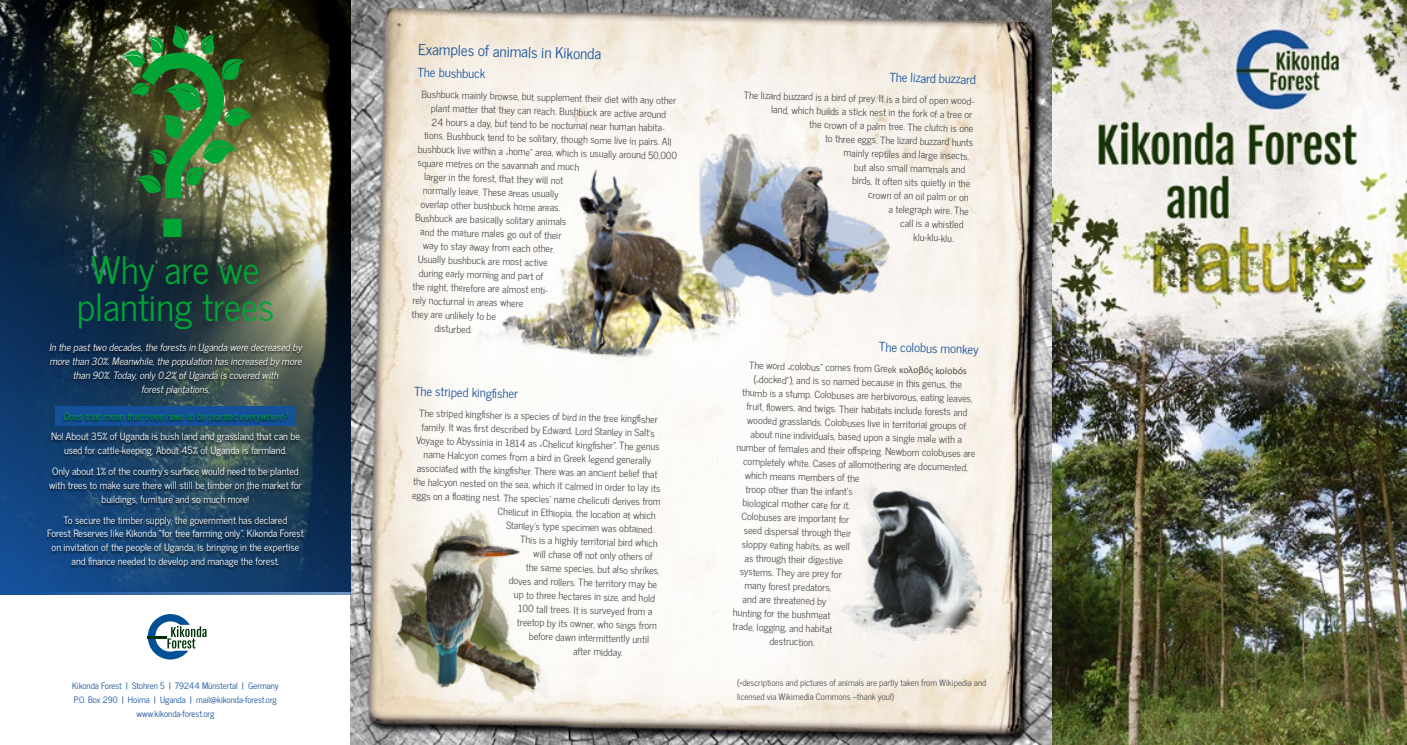
<style>
.page{position:relative;width:1407px;height:745px;background:#fff}
.page>*{position:absolute;margin:0;border:0;box-sizing:border-box;transform-origin:0 0}
.t1{font:37.5px/37.5px "News Cycle";color:#00a536;text-align:center}
.t2{font:15px "News Cycle";color:#15519a}
.t3{font:12.5px "News Cycle";color:#15519a}
.t4{font:10px "News Cycle";color:#504f50}
.t5{font:10px/13.8px "News Cycle";color:#fff;text-align:center}
.t6{font:italic 10px/13.8px "News Cycle";color:#fff;text-align:center}
.t7{font:italic 10px "News Cycle";color:#00a536}
.t8{font:8.75px/13.8px "News Cycle";color:#15519a;text-align:center}
.t9{font:8.75px/13.8px "News Cycle";color:#504f50}
.s1{font-family:"Calibri"}
</style>
<div class="page">
<img style="left:351px;top:0;width:1056px;height:744px">
<img style="left:0;top:0;width:351px;height:594px">
<div style="left:46px;top:344px;width:258px;height:225px;background:#000;opacity:.75"></div>
<img style="left:121px;top:25px;width:133px;height:212px">
<img style="left:465px;top:145px;width:300px;height:312px">
<img style="left:348px;top:497px;width:242px;height:242px">
<img style="left:682px;top:73px;width:290px;height:290px">
<img style="left:811px;top:462px;width:195px;height:194px">
<svg style="left:148px;top:614px;width:58px;height:45px"></svg>
<h1 class="t1" style="left:77px;top:249px;width:199px">Why are we planting trees</h1>
<p class="t6" style="left:49px;top:340px;width:257px">Inthepasttwodecades,theforestsinUgandaweredecreasedby morethan30%.Meanwhile,thepopulationhasincreasedbymore than90%.Today,only0.2%ofUgandaiscoveredwith forestplantations.</p>
<p class="t7" style="left:63px;top:407px;width:229px">Doesthatmeanthattreeshavetobeplantedeverywhere?</p>
<p class="t5" style="left:51px;top:429px;width:250px">No! About 35% of Uganda is bush land and grassland that can be used for cattle-keeping. About 45% of Uganda is farmland.</p>
<p class="t5" style="left:49px;top:463px;width:254px">Only about 1% of the country’s surface would need to be planted with trees to make sure there will still be timber on the market for buildings, furniture and so much more!</p>
<p class="t5" style="left:47px;top:512px;width:258px">To secure the timber supply, the government has declared<br>Forest Reserves like Kikonda “for tree farming only”. Kikonda Forest on invitation of the people of Uganda, is bringing in the expertise and finance needed to develop and manage the forest.</p>
<p class="t8" style="left:72px;top:678px;width:208px">Kikonda Forest | Stohren 5 | 79244 Münstertal | Germany<br>P.O. Box 290 | Hoima | Uganda | mail@kikonda-forest.org www.kikonda-forest.org</p>
<h2 class="t2" style="left:418px;top:37px;width:185px;rotate:1deg">Examples of animals in Kikonda</h2>
<p class="t3" style="left:418px;top:61px;width:69px;rotate:2deg">The bushbuck</p>
<p class="t4" style="left:422px;top:86px;width:256px;rotate:1deg">Bushbuck mainly browse, but supplement their diet with any other</p>
<p class="t4" style="left:431px;top:100px;width:237px;rotate:1deg">plant matter that they can reach. Bushbuck are active around</p>
<p class="t4" style="left:432px;top:114px;width:242px;rotate:1deg">24 hours a day, but tend to be nocturnal near human habita-</p>
<p class="t4" style="left:424px;top:128px;width:249px;rotate:1deg">tions. Bushbuck tend to be solitary, though some live in pairs. All</p>
<p class="t4" style="left:418px;top:141px;width:261px;rotate:1deg">bushbuck live within a „home“ area, which is usually around 50,000</p>
<p class="t4" style="left:417px;top:155px;width:163px;rotate:1deg">square metres on the savannah and much</p>
<p class="t4" style="left:424px;top:169px;width:140px;rotate:1deg">larger in the forest, that they will not</p>
<p class="t4" style="left:423px;top:182px;width:137px;rotate:1deg">normally leave. These areas usually</p>
<p class="t4" style="left:421px;top:196px;width:141px;rotate:1deg">overlap other bushbuck home areas.</p>
<p class="t4" style="left:415px;top:210px;width:153px;rotate:1deg">Bushbuck are basically solitary animals</p>
<p class="t4" style="left:420px;top:223px;width:143px;rotate:1deg">and the mature males go out of their</p>
<p class="t4" style="left:423px;top:237px;width:133px;rotate:1deg">way to stay away from each other.</p>
<p class="t4" style="left:418px;top:251px;width:131px;rotate:1deg">Usually bushbuck are most active</p>
<p class="t4" style="left:419px;top:265px;width:126px;rotate:1deg">during early morning and part of</p>
<p class="t4" style="left:413px;top:278px;width:144px;rotate:1deg">the night, therefore are almost enti-</p>
<p class="t4" style="left:413px;top:292px;width:112px;rotate:1deg">rely nocturnal in areas where</p>
<p class="t4" style="left:412px;top:306px;width:86px;rotate:1deg">they are unlikely to be</p>
<p class="t4" style="left:435px;top:320px;width:39px;rotate:1deg">disturbed.</p>
<p class="t3" style="left:415px;top:379px;width:105px;rotate:2deg">The striped kingfi sher</p>
<p class="t4" style="left:419px;top:405px;width:240px;rotate:1deg">The striped kingfi sher is a species of bird in the tree kingfi sher</p>
<p class="t4" style="left:421px;top:419px;width:235px;rotate:1deg">family. It was fi rst described by Edward, Lord Stanley in Salt's</p>
<p class="t4" style="left:416px;top:432px;width:245px;rotate:1deg">Voyage to Abyssinia in 1814 as „Chelicut kingfi sher“. The genus</p>
<p class="t4" style="left:424px;top:446px;width:229px;rotate:1deg">name Halcyon comes from a bird in Greek legend generally</p>
<p class="t4" style="left:417px;top:460px;width:242px;rotate:1deg">associated with the kingfi sher. There was an ancient belief that</p>
<p class="t4" style="left:413px;top:474px;width:249px;rotate:1deg">the halcyon nested on the sea, which it calmed in order to lay its</p>
<p class="t4" style="left:412px;top:487px;width:250px;rotate:1deg">eggs on a fl oating nest. The species' name chelicuti derives from</p>
<p class="t4" style="left:498px;top:503px;width:160px;rotate:1deg">Chelicut in Ethiopia, the location at which</p>
<p class="t4" style="left:506px;top:517px;width:149px;rotate:1deg">Stanley's type specimen was obtained.</p>
<p class="t4" style="left:520px;top:531px;width:139px;rotate:1deg">This is a highly territorial bird which</p>
<p class="t4" style="left:533px;top:545px;width:121px;rotate:1deg">will chase off not only others of</p>
<p class="t4" style="left:526px;top:559px;width:135px;rotate:1deg">the same species, but also shrikes,</p>
<p class="t4" style="left:509px;top:572px;width:150px;rotate:1deg">doves and rollers. The territory may be</p>
<p class="t4" style="left:514px;top:586px;width:143px;rotate:1deg">up to three hectares in size, and hold</p>
<p class="t4" style="left:518px;top:600px;width:135px;rotate:1deg">100 tall trees. It is surveyed from a</p>
<p class="t4" style="left:517px;top:613px;width:142px;rotate:1deg">treetop by its owner, who sings from</p>
<p class="t4" style="left:529px;top:627px;width:122px;rotate:1deg">before dawn intermittently until</p>
<p class="t4" style="left:573px;top:642px;width:51px;rotate:1deg">after midday.</p>
<p class="t3" style="left:890px;top:66px;width:88px;rotate:2deg">The lizard buzzard</p>
<p class="t4" style="left:744px;top:87px;width:239px;rotate:1deg">The lizard buzzard is a bird of prey. It is a bird of open wood-</p>
<p class="t4" style="left:771px;top:102px;width:203px;rotate:1deg">land, which builds a stick nest in the fork of a tree or</p>
<p class="t4" style="left:809px;top:116px;width:166px;rotate:1deg">the crown of a palm tree. The clutch is one</p>
<p class="t4" style="left:825px;top:130px;width:150px;rotate:1deg">to three eggs. The lizard buzzard hunts</p>
<p class="t4" style="left:843px;top:145px;width:127px;rotate:1deg">mainly reptiles and large insects,</p>
<p class="t4" style="left:854px;top:158px;width:113px;rotate:1deg">but also small mammals and</p>
<p class="t4" style="left:852px;top:172px;width:120px;rotate:1deg">birds. It often sits quietly in the</p>
<p class="t4" style="left:868px;top:186px;width:102px;rotate:1deg">crown of an oil palm or on</p>
<p class="t4" style="left:888px;top:201px;width:82px;rotate:1deg">a telegraph wire. The</p>
<p class="t4" style="left:900px;top:215px;width:65px;rotate:1deg">call is a whistled</p>
<p class="t4" style="left:913px;top:229px;width:42px;rotate:1deg">klu-klu-klu.</p>
<p class="t3" style="left:879px;top:335px;width:101px;rotate:2deg">The colobus monkey</p>
<p class="t4" style="left:749px;top:357px;width:219px;rotate:1deg">The word „colobus“ comes from Greek <span class="s1">κολοβός kolobós</span></p>
<p class="t4" style="left:753px;top:371px;width:210px;rotate:1deg">(„docked“), and is so named because in this genus, the</p>
<p class="t4" style="left:742px;top:385px;width:232px;rotate:1deg">thumb is a stump. Colobuses are herbivorous, eating leaves,</p>
<p class="t4" style="left:747px;top:398px;width:222px;rotate:1deg">fruit, fl owers, and twigs. Their habitats include forests and</p>
<p class="t4" style="left:747px;top:412px;width:221px;rotate:1deg">wooded grasslands. Colobuses live in territorial groups of</p>
<p class="t4" style="left:751px;top:426px;width:213px;rotate:1deg">about nine individuals, based upon a single male with a</p>
<p class="t4" style="left:736px;top:439px;width:240px;rotate:1deg">number of females and their off spring. Newborn colobuses are</p>
<p class="t4" style="left:743px;top:453px;width:226px;rotate:1deg">completely white. Cases of allomothering are documented,</p>
<p class="t4" style="left:745px;top:467px;width:116px;rotate:1deg">which means members of the</p>
<p class="t4" style="left:746px;top:480px;width:109px;rotate:1deg">troop other than the infant's</p>
<p class="t4" style="left:742px;top:494px;width:109px;rotate:1deg">biological mother care for it.</p>
<p class="t4" style="left:742px;top:508px;width:109px;rotate:1deg">Colobuses are important for</p>
<p class="t4" style="left:744px;top:522px;width:109px;rotate:1deg">seed dispersal through their</p>
<p class="t4" style="left:742px;top:535px;width:109px;rotate:1deg">sloppy eating habits, as well</p>
<p class="t4" style="left:745px;top:549px;width:100px;rotate:1deg">as through their digestive</p>
<p class="t4" style="left:740px;top:563px;width:104px;rotate:1deg">systems. They are prey for</p>
<p class="t4" style="left:745px;top:577px;width:88px;rotate:1deg">many forest predators,</p>
<p class="t4" style="left:743px;top:590px;width:85px;rotate:1deg">and are threatened by</p>
<p class="t4" style="left:733px;top:604px;width:99px;rotate:1deg">hunting for the bushmeat</p>
<p class="t4" style="left:733px;top:617px;width:101px;rotate:1deg">trade, logging, and habitat</p>
<p class="t4" style="left:770px;top:632px;width:47px;rotate:1deg">destruction.</p>
<p class="t9" style="left:737px;top:675px;width:251px">(*descriptions and pictures of animals are partly taken from Wikipedia and licensed via Wikimedia Commons –thank you!)</p>
</div>
